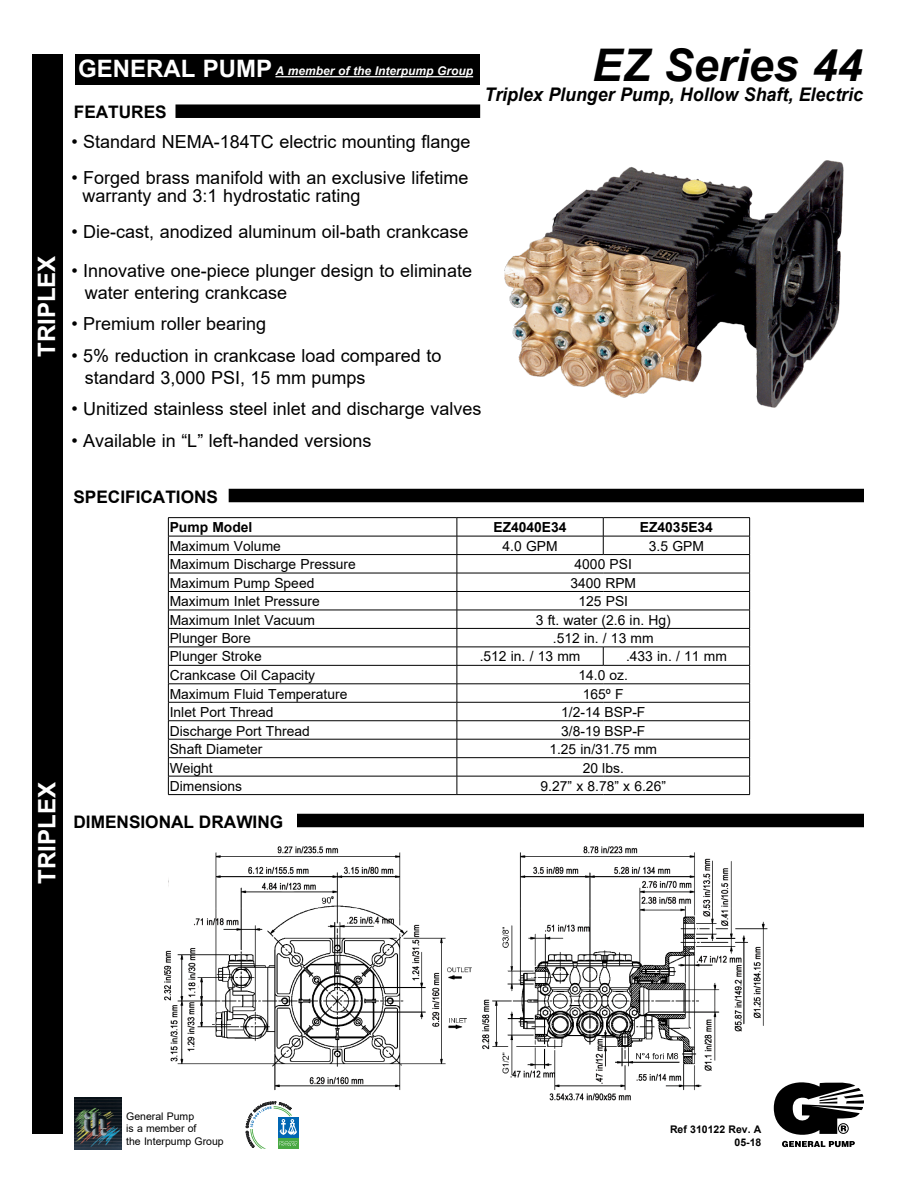
<style>
.page{position:relative;width:918px;height:1188px;background:#fff}
.page>*{position:absolute;margin:0;border:0;box-sizing:border-box;transform-origin:0 0}
.t1{font:italic 700 45px "Arial";color:#000}
.t2{font:700 24px "Arial";color:#fff}
.t3{font:italic 700 18.75px "Arial";color:#000;scale:.95 1}
.t4{font:18px/21.6px "Arial";color:#000}
.t5{font:700 17.25px "Arial";color:#000}
.t6{font:13.8px "Arial";color:#000}
.t7{font:700 13.8px "Arial";color:#000}
.t8{font:italic 700 12px "Arial";color:#fff}
.t9{font:10.5px/12.6px "Arial";color:#000}
.t10{font:700 10.5px/12.6px "Arial";color:#000;text-align:right}
.s1{font-style:normal;font-size:24px}
</style>
<div class="page">
<img style="left:164px;top:846px;width:604px;height:256px">
<div style="left:33px;top:54px;width:30px;height:1080px;background:#000"></div>
<div style="left:176px;top:104px;width:304px;height:14px;background:#000"></div>
<svg style="left:169px;top:518px;width:580px;height:276px"></svg>
<hr style="left:168px;top:517px;width:289px;height:1px;background:#000">
<hr style="left:457px;top:517px;width:146px;height:1px;background:#000">
<hr style="left:603px;top:517px;width:147px;height:1px;background:#000">
<hr style="left:168px;top:536px;width:289px;height:1px;background:#000">
<hr style="left:457px;top:536px;width:146px;height:1px;background:#000">
<hr style="left:603px;top:536px;width:147px;height:1px;background:#000">
<svg style="left:603px;top:518px;width:1px;height:36px"></svg>
<hr style="left:168px;top:554px;width:289px;height:1px;background:#000">
<hr style="left:457px;top:554px;width:146px;height:1px;background:#000">
<hr style="left:603px;top:554px;width:147px;height:1px;background:#000">
<hr style="left:168px;top:573px;width:289px;height:1px;background:#000">
<hr style="left:457px;top:573px;width:146px;height:1px;background:#000">
<hr style="left:603px;top:573px;width:147px;height:1px;background:#000">
<hr style="left:168px;top:591px;width:289px;height:1px;background:#000">
<hr style="left:457px;top:591px;width:146px;height:1px;background:#000">
<hr style="left:603px;top:591px;width:147px;height:1px;background:#000">
<hr style="left:168px;top:610px;width:289px;height:1px;background:#000">
<hr style="left:457px;top:610px;width:146px;height:1px;background:#000">
<hr style="left:603px;top:610px;width:147px;height:1px;background:#000">
<hr style="left:168px;top:628px;width:289px;height:1px;background:#000">
<hr style="left:457px;top:628px;width:146px;height:1px;background:#000">
<hr style="left:603px;top:628px;width:147px;height:1px;background:#000">
<hr style="left:168px;top:647px;width:289px;height:1px;background:#000">
<hr style="left:457px;top:647px;width:146px;height:1px;background:#000">
<hr style="left:603px;top:647px;width:147px;height:1px;background:#000">
<svg style="left:603px;top:647px;width:1px;height:18px"></svg>
<hr style="left:168px;top:665px;width:289px;height:1px;background:#000">
<hr style="left:457px;top:665px;width:146px;height:1px;background:#000">
<hr style="left:603px;top:665px;width:147px;height:1px;background:#000">
<hr style="left:168px;top:684px;width:289px;height:1px;background:#000">
<hr style="left:457px;top:684px;width:146px;height:1px;background:#000">
<hr style="left:603px;top:684px;width:147px;height:1px;background:#000">
<hr style="left:168px;top:702px;width:289px;height:1px;background:#000">
<hr style="left:457px;top:702px;width:146px;height:1px;background:#000">
<hr style="left:603px;top:702px;width:147px;height:1px;background:#000">
<hr style="left:168px;top:720px;width:289px;height:1px;background:#000">
<hr style="left:457px;top:720px;width:146px;height:1px;background:#000">
<hr style="left:603px;top:720px;width:147px;height:1px;background:#000">
<hr style="left:168px;top:739px;width:289px;height:1px;background:#000">
<hr style="left:457px;top:739px;width:146px;height:1px;background:#000">
<hr style="left:603px;top:739px;width:147px;height:1px;background:#000">
<hr style="left:168px;top:757px;width:289px;height:1px;background:#000">
<hr style="left:457px;top:757px;width:146px;height:1px;background:#000">
<hr style="left:603px;top:757px;width:147px;height:1px;background:#000">
<hr style="left:168px;top:776px;width:289px;height:1px;background:#000">
<svg style="left:168px;top:518px;width:1px;height:276px"></svg>
<hr style="left:457px;top:776px;width:146px;height:1px;background:#000">
<svg style="left:457px;top:518px;width:1px;height:276px"></svg>
<hr style="left:603px;top:776px;width:147px;height:1px;background:#000">
<svg style="left:749px;top:518px;width:1px;height:276px"></svg>
<hr style="left:168px;top:794px;width:289px;height:1px;background:#000">
<hr style="left:457px;top:794px;width:146px;height:1px;background:#000">
<hr style="left:603px;top:794px;width:147px;height:1px;background:#000">
<div style="left:229px;top:489px;width:635px;height:13px;background:#000"></div>
<div style="left:297px;top:814px;width:567px;height:13px;background:#000"></div>
<svg style="left:774px;top:1082px;width:90px;height:65px"></svg>
<div style="left:278px;top:1117px;width:20px;height:20px;background:#0066b3"></div>
<img style="left:74px;top:1098px;width:48px;height:52px">
<div style="left:75px;top:54px;width:404px;height:30px;background:#000"></div>
<hr style="left:276px;top:76px;width:197px;height:1px;background:#fff">
<img style="left:505px;top:160px;width:339px;height:247px">
<svg style="left:246px;top:1102px;width:51px;height:47px"></svg>
<h2 class="t2" style="left:30px;top:357px;width:103px;rotate:-90deg">TRIPLEX</h2>
<p class="t8" style="left:78px;top:63px;width:396px"><span class="s1">GENERAL PUMP</span> A member of the Interpump Group</p>
<h1 class="t1" style="left:592px;top:35px;width:272px">EZ Series 44</h1>
<p class="t3" style="left:485px;top:82px;width:400px">Triplex Plunger Pump, Hollow Shaft, Electric</p>
<p class="t5" style="left:74px;top:100px;width:94px">FEATURES</p>
<p class="t4" style="left:71px;top:130px;width:400px">• Standard NEMA-184TC electric mounting flange</p>
<p class="t4" style="left:82px;top:168px;width:387px;line-height:18px;text-indent:-11px">• Forged brass manifold with an exclusive lifetime warranty and 3:1 hydrostatic rating</p>
<p class="t4" style="left:71px;top:220px;width:398px">• Die-cast, anodized aluminum oil-bath crankcase</p>
<p class="t4" style="left:85px;top:260px;width:389px;text-indent:-14px">• Innovative one-piece plunger design to eliminate water entering crankcase</p>
<p class="t4" style="left:71px;top:313px;width:196px">• Premium roller bearing</p>
<p class="t4" style="left:85px;top:345px;width:358px;text-indent:-14px">• 5% reduction in crankcase load compared to standard 3,000 PSI, 15 mm pumps</p>
<p class="t4" style="left:71px;top:398px;width:411px">• Unitized stainless steel inlet and discharge valves</p>
<p class="t4" style="left:71px;top:429px;width:301px">• Available in “L” left-handed versions</p>
<h2 class="t2" style="left:30px;top:884px;width:103px;rotate:-90deg">TRIPLEX</h2>
<p class="t5" style="left:73px;top:485px;width:146px">SPECIFICATIONS</p>
<p class="t7" style="left:170px;top:518px;width:84px">Pump Model</p>
<p class="t7" style="left:494px;top:518px;width:75px">EZ4040E34</p>
<p class="t7" style="left:640px;top:518px;width:75px">EZ4035E34</p>
<p class="t6" style="left:170px;top:537px;width:113px">Maximum Volume</p>
<p class="t6" style="left:503px;top:537px;width:57px">4.0 GPM</p>
<p class="t6" style="left:649px;top:537px;width:57px">3.5 GPM</p>
<p class="t6" style="left:170px;top:555px;width:188px">Maximum Discharge Pressure</p>
<p class="t6" style="left:575px;top:555px;width:59px">4000 PSI</p>
<p class="t6" style="left:170px;top:573px;width:146px">Maximum Pump Speed</p>
<p class="t6" style="left:570px;top:573px;width:67px">3400 RPM</p>
<p class="t6" style="left:170px;top:592px;width:152px">Maximum Inlet Pressure</p>
<p class="t6" style="left:578px;top:592px;width:51px">125 PSI</p>
<p class="t6" style="left:170px;top:610px;width:147px">Maximum Inlet Vacuum</p>
<p class="t6" style="left:536px;top:610px;width:137px">3 ft. water (2.6 in. Hg)</p>
<p class="t6" style="left:170px;top:629px;width:83px">Plunger Bore</p>
<p class="t6" style="left:553px;top:629px;width:102px">.512 in. / 13 mm</p>
<p class="t6" style="left:170px;top:647px;width:93px">Plunger Stroke</p>
<p class="t6" style="left:480px;top:647px;width:102px">.512 in. / 13 mm</p>
<p class="t6" style="left:626px;top:647px;width:102px">.433 in. / 11 mm</p>
<p class="t6" style="left:170px;top:666px;width:147px">Crankcase Oil Capacity</p>
<p class="t6" style="left:578px;top:666px;width:51px">14.0 oz.</p>
<p class="t6" style="left:170px;top:684px;width:179px">Maximum Fluid Temperature</p>
<p class="t6" style="left:583px;top:684px;width:42px">165º F</p>
<p class="t6" style="left:170px;top:703px;width:105px">Inlet Port Thread</p>
<p class="t6" style="left:561px;top:703px;width:86px">1/2-14 BSP-F</p>
<p class="t6" style="left:170px;top:721px;width:142px">Discharge Port Thread</p>
<p class="t6" style="left:561px;top:721px;width:86px">3/8-19 BSP-F</p>
<p class="t6" style="left:170px;top:740px;width:94px">Shaft Diameter</p>
<p class="t6" style="left:549px;top:740px;width:109px">1.25 in/31.75 mm</p>
<p class="t6" style="left:170px;top:758px;width:45px">Weight</p>
<p class="t6" style="left:583px;top:758px;width:43px">20 lbs.</p>
<p class="t6" style="left:170px;top:777px;width:74px">Dimensions</p>
<p class="t6" style="left:541px;top:777px;width:127px">9.27” x 8.78” x 6.26”</p>
<p class="t5" style="left:73px;top:810px;width:211px">DIMENSIONAL DRAWING</p>
<p class="t9" style="left:126px;top:1110px;width:99px">General Pump<br>is a member of<br>the Interpump Group</p>
<p class="t10" style="left:670px;top:1123px;width:93px">Ref 310122 Rev. A<br>05-18</p>
</div>
